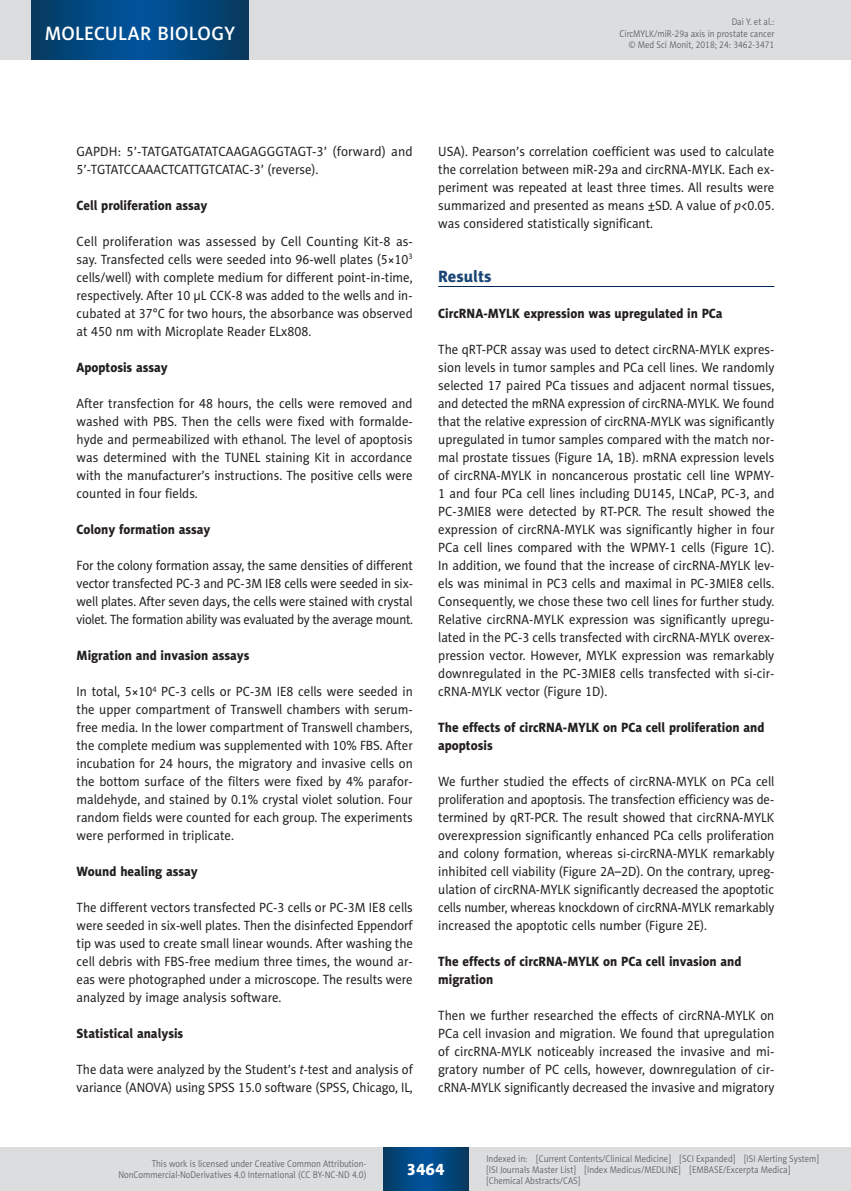
<style>
.page{position:relative;width:851px;height:1191px;background:#fff}
.page>*{position:absolute;margin:0;border:0;box-sizing:border-box;transform-origin:0 0}
.t1{font:19.5px "Naomi Sans EFN Medium";letter-spacing:.015em;color:#fff}
.MSM_Headline_1{font:16.5px "Naomi Sans EFN Heavy";color:#1a4574}
.t2{font:16.5px "Naomi Sans EFN Heavy";color:#fff}
.MSM_Body{font:13.5px/18px "Naomi Sans EFN";color:#231f20;text-align:justify;scale:.95 1}
.MSM_Body-2{font:13.5px/18px "Naomi Sans EFN";color:#231f20;text-align:justify}
.MSM_Headline_2{font:13.5px/18px "Naomi Sans EFN Heavy";color:#231f20;scale:.95 1}
.MSM_Body-3{font:13.5px/18px "Naomi Sans EFN";color:#231f20;scale:.94 1}
.MSM_Body_no_before{font:13.5px/18px "Naomi Sans EFN";letter-spacing:-.005em;color:#231f20}
.MSM_pagina_sygnatura{font:9.75px/11.2px "Naomi Sans EFN Light";color:#57585a;scale:.9 1}
.MSM_pagina_zywa{font:9.75px/11.2px "Naomi Sans EFN Light";color:#57585a;text-align:right;scale:.9 1}
.s1{font-style:italic}
</style>
<div class="page">
<hr style="left:438px;top:286px;width:336px;height:1px;background:#00295c">
<div style="left:0;top:1148px;width:850px;height:43px;background:#dcdddf"></div>
<svg style="left:383px;top:1147px;width:85px;height:43px;background:#02477e"></svg>
<div style="left:0;top:0;width:850px;height:60px;background:#dcdddf"></div>
<hr style="left:850px;top:0;width:1px;height:60px;background:#dcdddf">
<svg style="left:32px;top:0;width:217px;height:60px;background:#02477e"></svg>
<h1 class="t1" style="left:45px;top:22px;width:192px">MOLECULAR BIOLOGY</h1>
<p class="MSM_pagina_zywa" style="left:619px;top:16px;width:173px">Dai Y. et al.:<br>CircMYLK/miR-29a axis in prostate cancer</p>
<p class="MSM_pagina_sygnatura" style="left:628px;top:39px;width:163px">© Med Sci Monit, 2018; 24: 3462-3471</p>
<p class="MSM_Body_no_before" style="left:77px;top:142px;width:337px">GAPDH: 5’-TATGATGATATCAAGAGGGTAGT-3’ (forward) and<br>5’-TGTATCCAAACTCATTGTCATAC-3’ (reverse).</p>
<p class="MSM_Headline_2" style="left:77px;top:196px;width:139px">Cell proliferation assay</p>
<p class="MSM_Body-2" style="left:77px;top:232px;width:337px">Cell proliferation was assessed by Cell Counting Kit-8 as&shy;say. Transfected cells were seeded into 96-well plates (5×10<sup>3 </sup>cells/well) with complete medium for different point-in-time, respectively. After 10 μL CCK-8 was added to the wells and in&shy;cubated at 37°C for two hours, the absorbance was observed at 450 nm with Microplate Reader ELx808.</p>
<p class="MSM_Headline_2" style="left:77px;top:358px;width:98px">Apoptosis assay</p>
<p class="MSM_Body" style="left:77px;top:394px;width:355px">After transfection for 48 hours, the cells were removed and washed with PBS. Then the cells were fixed with formalde&shy;hyde and permeabilized with ethanol. The level of apoptosis was determined with the TUNEL staining Kit in accordance with the manufacturer’s instructions. The positive cells were counted in four fields.</p>
<p class="MSM_Headline_2" style="left:77px;top:520px;width:142px">Colony formation assay</p>
<p class="MSM_Body" style="left:77px;top:556px;width:355px">For the colony formation assay, the same densities of different vector transfected PC-3 and PC-3M IE8 cells were seeded in six&shy;well plates. After seven days, the cells were stained with crystal violet. The formation ability was evaluated by the average mount.</p>
<p class="MSM_Headline_2" style="left:77px;top:646px;width:183px">Migration and invasion assays</p>
<p class="MSM_Body" style="left:77px;top:682px;width:355px">In total, 5×10<sup>4</sup> PC-3 cells or PC-3M IE8 cells were seeded in the upper compartment of Transwell chambers with serum&shy;free media. In the lower compartment of Transwell chambers, the complete medium was supplemented with 10% FBS. After incubation for 24 hours, the migratory and invasive cells on the bottom surface of the filters were fixed by 4% parafor&shy;maldehyde, and stained by 0.1% crystal violet solution. Four random fields were counted for each group. The experiments were performed in triplicate.</p>
<p class="MSM_Headline_2" style="left:77px;top:862px;width:129px">Wound healing assay</p>
<p class="MSM_Body" style="left:77px;top:898px;width:355px">The different vectors transfected PC-3 cells or PC-3M IE8 cells were seeded in six-well plates. Then the disinfected Eppendorf tip was used to create small linear wounds. After washing the cell debris with FBS-free medium three times, the wound ar&shy;eas were photographed under a microscope. The results were analyzed by image analysis software.</p>
<p class="MSM_Headline_2" style="left:77px;top:1024px;width:114px">Statistical analysis</p>
<p class="MSM_Body-3" style="left:77px;top:1060px;width:359px">The data were analyzed by the Student’s <span class="s1">t-</span>test and analysis of variance (ANOVA) using SPSS 15.0 software (SPSS, Chicago, IL,</p>
<p class="MSM_Body" style="left:438px;top:142px;width:355px">USA). Pearson’s correlation coefficient was used to calculate the correlation between miR-29a and circRNA-MYLK. Each ex&shy;periment was repeated at least three times. All results were summarized and presented as means ±SD. A value of <span class="s1">p</span>&lt;0.05. was considered statistically significant.</p>
<p class="MSM_Headline_1" style="left:438px;top:266px;width:55px">Results</p>
<p class="MSM_Headline_2" style="left:438px;top:304px;width:301px">CircRNA-MYLK expression was upregulated in PCa</p>
<p class="MSM_Body" style="left:438px;top:340px;width:355px">The qRT-PCR assay was used to detect circRNA-MYLK expres&shy;sion levels in tumor samples and PCa cell lines. We randomly selected 17 paired PCa tissues and adjacent normal tissues, and detected the mRNA expression of circRNA-MYLK. We found that the relative expression of circRNA-MYLK was significantly upregulated in tumor samples compared with the match nor&shy;mal prostate tissues (Figure 1A, 1B). mRNA expression levels of circRNA-MYLK in noncancerous prostatic cell line WPMY-1 and four PCa cell lines including DU145, LNCaP, PC-3, and PC-3MIE8 were detected by RT-PCR. The result showed the expression of circRNA-MYLK was significantly higher in four PCa cell lines compared with the WPMY-1 cells (Figure 1C).<br>In addition, we found that the increase of circRNA-MYLK lev&shy;els was minimal in PC3 cells and maximal in PC-3MIE8 cells.<br>Consequently, we chose these two cell lines for further study.<br>Relative circRNA-MYLK expression was significantly upregu&shy;lated in the PC-3 cells transfected with circRNA-MYLK overex&shy;pression vector. However, MYLK expression was remarkably downregulated in the PC-3MIE8 cells transfected with si-cir&shy;cRNA-MYLK vector (Figure 1D).</p>
<p class="MSM_Headline_2" style="left:438px;top:718px;width:345px">The effects of circRNA-MYLK on PCa cell proliferation and apoptosis</p>
<p class="MSM_Body" style="left:438px;top:772px;width:355px">We further studied the effects of circRNA-MYLK on PCa cell proliferation and apoptosis. The transfection efficiency was de&shy;termined by qRT-PCR. The result showed that circRNA-MYLK overexpression significantly enhanced PCa cells proliferation and colony formation, whereas si-circRNA-MYLK remarkably inhibited cell viability (Figure 2A–2D). On the contrary, upreg&shy;ulation of circRNA-MYLK significantly decreased the apoptotic cells number, whereas knockdown of circRNA-MYLK remarkably increased the apoptotic cells number (Figure 2E).</p>
<p class="MSM_Headline_2" style="left:438px;top:952px;width:320px">The effects of circRNA-MYLK on PCa cell invasion and migration</p>
<p class="MSM_Body" style="left:438px;top:1006px;width:355px">Then we further researched the effects of circRNA-MYLK on PCa cell invasion and migration. We found that upregulation of circRNA-MYLK noticeably increased the invasive and mi&shy;gratory number of PC cells, however, downregulation of cir&shy;cRNA-MYLK significantly decreased the invasive and migratory</p>
<p class="MSM_pagina_sygnatura" style="left:118px;top:1158px;width:277px;text-align:right">This work is licensed under Creative Common Attribution-<br>NonCommercial-NoDerivatives 4.0 International (CC BY-NC-ND 4.0)</p>
<p class="t2" style="left:406px;top:1159px;width:40px">3464</p>
<p class="MSM_pagina_sygnatura" style="left:486px;top:1152px;width:371px">Indexed in: [Current Contents/Clinical Medicine] [SCI Expanded] [ISI Alerting System] [ISI Journals Master List] [Index Medicus/MEDLINE] [EMBASE/Excerpta Medica] [Chemical Abstracts/CAS]</p>
</div>
